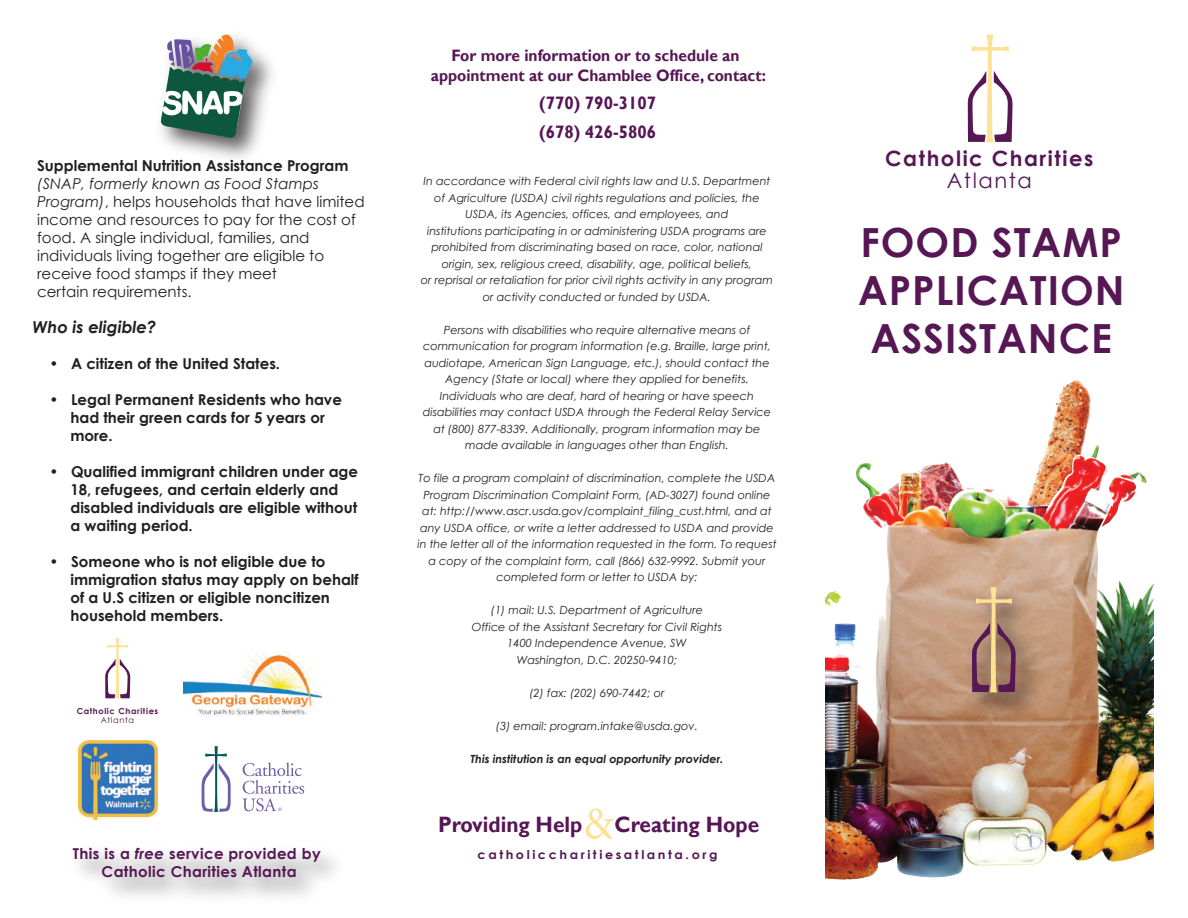
<style>
.page{position:relative;width:1188px;height:918px;background:#fff}
.page>*{position:absolute;margin:0;border:0;box-sizing:border-box;transform-origin:0 0}
.t1{font:700 40.2px/48.3px "Century Gothic";letter-spacing:.025em;color:#561754;text-align:center}
.t2{font:700 22.2px "Gill Sans";color:#561754;scale:.94 1}
.t3{font:700 21.15px "Century Gothic";letter-spacing:.075em;color:#561754}
.t4{font:21.15px "Century Gothic";letter-spacing:.075em;color:#561754}
.t5{font:700 18px/28.5px "Gill Sans";color:#561754;scale:.94 1}
.t6{font:700 16.5px/19.8px "Gill Sans";color:#561754;text-align:center;scale:.94 1}
.t7{font:italic 700 16.5px "Century Gothic";color:#231f20}
.t8{font:700 15px/18px "Century Gothic";color:#231f20}
.t9{font:15px/18px "Century Gothic";color:#231f20}
.t10{font:700 15px/18px "Century Gothic";letter-spacing:.025em;color:#561754;text-align:center}
.t11{font:700 12.15px "Century Gothic";letter-spacing:.2em;color:#561754;scale:1.05 1}
.t12{font:italic 11.25px/16.5px "Century Gothic";color:#231f20;text-align:center}
.t13{font:italic 700 11.25px "Century Gothic";color:#231f20}
.t14{font:700 8.25px "Century Gothic";letter-spacing:.075em;color:#561754}
.t15{font:8.25px "Century Gothic";letter-spacing:.075em;color:#561754}
.s1{font-style:italic}
</style>
<div class="page">
<img style="left:826px;top:380px;width:328px;height:500px">
<img style="left:960px;top:575px;width:89px;height:151px">
<svg style="left:972px;top:587px;width:44px;height:105px;background:#a88171"></svg>
<img style="left:184px;top:652px;width:138px;height:64px">
<svg style="left:968px;top:34px;width:45px;height:108px"></svg>
<svg style="left:105px;top:638px;width:25px;height:61px"></svg>
<img style="left:160px;top:46px;width:112px;height:112px">
<svg style="left:161px;top:34px;width:91px;height:104px"></svg>
<svg style="left:202px;top:746px;width:29px;height:66px"></svg>
<svg style="left:242px;top:762px;width:62px;height:49px"></svg>
<img style="left:78px;top:740px;width:79px;height:80px">
<svg style="left:586px;top:808px;width:28px;height:31px"></svg>
<h3 class="t8" style="left:37px;top:156px;width:313px">Supplemental Nutrition Assistance Program</h3>
<p class="t9" style="left:37px;top:175px;width:329px"><span class="s1">(SNAP, formerly known as Food Stamps Program)</span>, helps households that have limited income and resources to pay for the cost of food. A single individual, families, and individuals living together are eligible to receive food stamps if they meet<br>certain requirements.</p>
<h3 class="t7" style="left:33px;top:315px;width:125px">Who is eligible?</h3>
<h3 class="t8" style="left:49px;top:354px;width:232px">• A citizen of the United States.</h3>
<h3 class="t8" style="left:70px;top:390px;width:273px;text-indent:-21px">• Legal Permanent Residents who have had their green cards for 5 years or more.</h3>
<h3 class="t8" style="left:70px;top:462px;width:289px;text-indent:-21px">• Qualified immigrant children under age 18, refugees, and certain elderly and disabled individuals are eligible without a waiting period.</h3>
<h3 class="t8" style="left:70px;top:552px;width:290px;text-indent:-21px">• Someone who is not eligible due to immigration status may apply on behalf of a U.S citizen or eligible noncitizen household members.</h3>
<p class="t14" style="left:77px;top:705px;width:83px">Catholic Charities</p>
<p class="t15" style="left:101px;top:714px;width:35px">Atlanta</p>
<h3 class="t10" style="left:73px;top:844px;width:249px">This is a <span class="s1">free</span> service provided by<br>Catholic Charities Atlanta</h3>
<h3 class="t6" style="left:431px;top:46px;width:358px">For more information or to schedule an appointment at our Chamblee Office, contact:</h3>
<h3 class="t5" style="left:539px;top:90px;width:126px">(770) 790-3107 (678) 426-5806</h3>
<p class="t12" style="left:421px;top:173px;width:354px">In accordance with Federal civil rights law and U.S. Department of Agriculture (USDA) civil rights regulations and policies, the USDA, its Agencies, offices, and employees, and<br>institutions participating in or administering USDA programs are prohibited from discriminating based on race, color, national origin, sex, religious creed, disability, age, political beliefs,<br>or reprisal or retaliation for prior civil rights activity in any program or activity conducted or funded by USDA.</p>
<p class="t12" style="left:423px;top:321px;width:350px">Persons with disabilities who require alternative means of communication for program information (e.g. Braille, large print, audiotape, American Sign Language, etc.), should contact the Agency (State or local) where they applied for benefits.<br>Individuals who are deaf, hard of hearing or have speech disabilities may contact USDA through the Federal Relay Service at (800) 877-8339. Additionally, program information may be made available in languages other than English.</p>
<p class="t12" style="left:418px;top:470px;width:361px">To file a program complaint of discrimination, complete the USDA Program Discrimination Complaint Form, (AD-3027) found online at: http://www.ascr.usda.gov/complaint_filing_cust.html, and at any USDA office, or write a letter addressed to USDA and provide in the letter all of the information requested in the form. To request a copy of the complaint form, call (866) 632-9992. Submit your completed form or letter to USDA by:</p>
<p class="t12" style="left:472px;top:602px;width:252px">(1) mail: U.S. Department of Agriculture<br>Office of the Assistant Secretary for Civil Rights 1400 Independence Avenue, SW<br>Washington, D.C. 20250-9410;</p>
<p class="t12" style="left:530px;top:684px;width:136px">(2) fax: (202) 690-7442; or</p>
<p class="t12" style="left:496px;top:717px;width:203px">(3) email: program.intake@usda.gov.</p>
<p class="t13" style="left:471px;top:750px;width:254px">This institution is an equal opportunity provider.</p>
<h2 class="t2" style="left:438px;top:812px;width:155px">Providing Help</h2>
<h2 class="t2" style="left:615px;top:812px;width:155px">Creating Hope</h2>
<p class="t11" style="left:478px;top:846px;width:230px">catholiccharitiesatlanta.org</p>
<h3 class="t3" style="left:885px;top:142px;width:210px">Catholic Charities</h3>
<h3 class="t4" style="left:947px;top:166px;width:87px">Atlanta</h3>
<h1 class="t1" style="left:858px;top:216px;width:268px">FOOD STAMP<br>APPLICATION<br>ASSISTANCE</h1>
</div>
